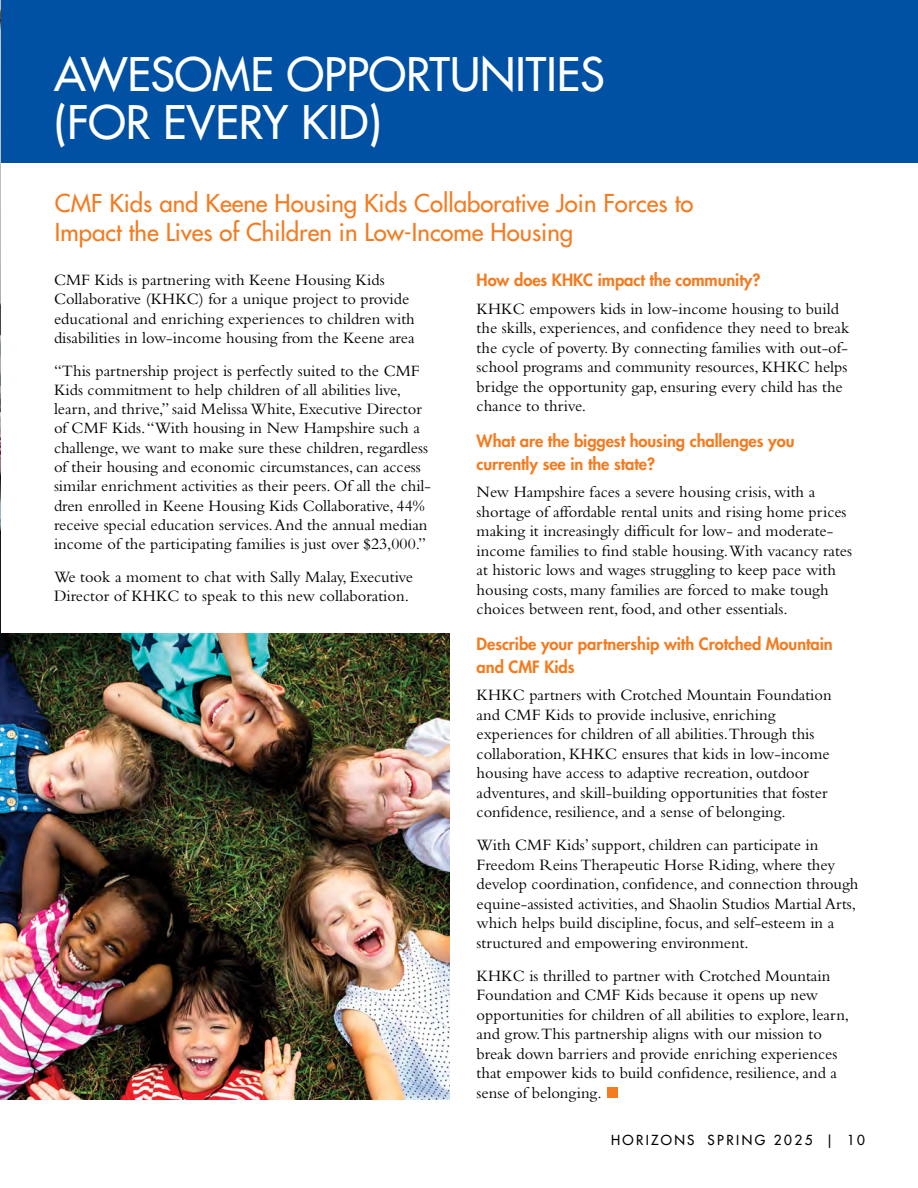
<style>
.page{position:relative;width:918px;height:1188px;background:#fff}
.page>*{position:absolute;margin:0;border:0;box-sizing:border-box;transform-origin:0 0}
.t1{font:45px/48px "Futura";color:#fff}
.t2{font:24px/28.5px "Futura";color:#f47b20}
.t3{font:16.5px/19.5px "Bembo";color:#000}
.t4{font:800 16.5px/22.5px "Futura";letter-spacing:-.005em;color:#f47b20}
.t5{font:13.5px "Futura";letter-spacing:.175em;color:#000}
</style>
<div class="page">
<div style="left:0;top:0;width:918px;height:162px;background:#0050a3"></div>
<img style="left:0;top:633px;width:449px;height:466px">
<img style="left:0;top:0;width:1px;height:464px">
<svg style="left:0;top:464px;width:1px;height:169px"></svg>
<div style="left:607px;top:1088px;width:11px;height:10px;background:#f47b20"></div>
<h1 class="t1" style="left:54px;top:50px;width:552px">AWESOME OPPORTUNITIES (FOR EVERY KID)</h1>
<h2 class="t2" style="left:55px;top:189px;width:640px">CMF Kids and Keene Housing Kids Collaborative Join Forces to<br>Impact the Lives of Children in Low-Income Housing</h2>
<p class="t4" style="left:477px;top:269px;width:285px">How does KHKC impact the community?</p>
<p class="t3" style="left:477px;top:298px;width:374px">KHKC empowers kids in low-income housing to build the skills, experiences, and confidence they need to break the cycle of poverty. By connecting families with out-of&shy;school programs and community resources, KHKC helps bridge the opportunity gap, ensuring every child has the chance to thrive.</p>
<p class="t4" style="left:477px;top:430px;width:319px">What are the biggest housing challenges you currently see in the state?</p>
<p class="t3" style="left:477px;top:482px;width:377px">New Hampshire faces a severe housing crisis, with a shortage of affordable rental units and rising home prices making it increasingly difficult for low- and moderate&shy;income families to find stable housing.With vacancy rates at historic lows and wages struggling to keep pace with housing costs, many families are forced to make tough choices between rent, food, and other essentials.</p>
<p class="t4" style="left:477px;top:633px;width:358px">Describe your partnership with Crotched Mountain and CMF Kids</p>
<p class="t3" style="left:477px;top:685px;width:357px">KHKC partners with Crotched Mountain Foundation and CMF Kids to provide inclusive, enriching experiences for children of all abilities.Through this collaboration, KHKC ensures that kids in low-income housing have access to adaptive recreation, outdoor adventures, and skill-building opportunities that foster confidence, resilience, and a sense of belonging.</p>
<p class="t3" style="left:477px;top:835px;width:383px">With CMF Kids’ support, children can participate in Freedom Reins Therapeutic Horse Riding, where they develop coordination, confidence, and connection through equine-assisted activities, and Shaolin Studios Martial Arts, which helps build discipline, focus, and self-esteem in a structured and empowering environment.</p>
<p class="t3" style="left:477px;top:966px;width:374px">KHKC is thrilled to partner with Crotched Mountain Foundation and CMF Kids because it opens up new opportunities for children of all abilities to explore, learn, and grow.This partnership aligns with our mission to break down barriers and provide enriching experiences that empower kids to build confidence, resilience, and a sense of belonging.</p>
<p class="t3" style="left:54px;top:270px;width:362px">CMF Kids is partnering with Keene Housing Kids Collaborative (KHKC) for a unique project to provide educational and enriching experiences to children with disabilities in low-income housing from the Keene area</p>
<p class="t3" style="left:54px;top:361px;width:379px">“This partnership project is perfectly suited to the CMF Kids commitment to help children of all abilities live, learn, and thrive,” said Melissa White, Executive Director of CMF Kids. “With housing in New Hampshire such a challenge, we want to make sure these children, regardless of their housing and economic circumstances, can access similar enrichment activities as their peers. Of all the chil&shy;dren enrolled in Keene Housing Kids Collaborative, 44% receive special education services. And the annual median income of the participating families is just over $23,000.”</p>
<p class="t3" style="left:54px;top:567px;width:361px">We took a moment to chat with Sally Malay, Executive<br>Director of KHKC to speak to this new collaboration.</p>
<p class="t5" style="left:611px;top:1131px;width:255px">HORIZONS SPRING 2025 | 10</p>
</div>
